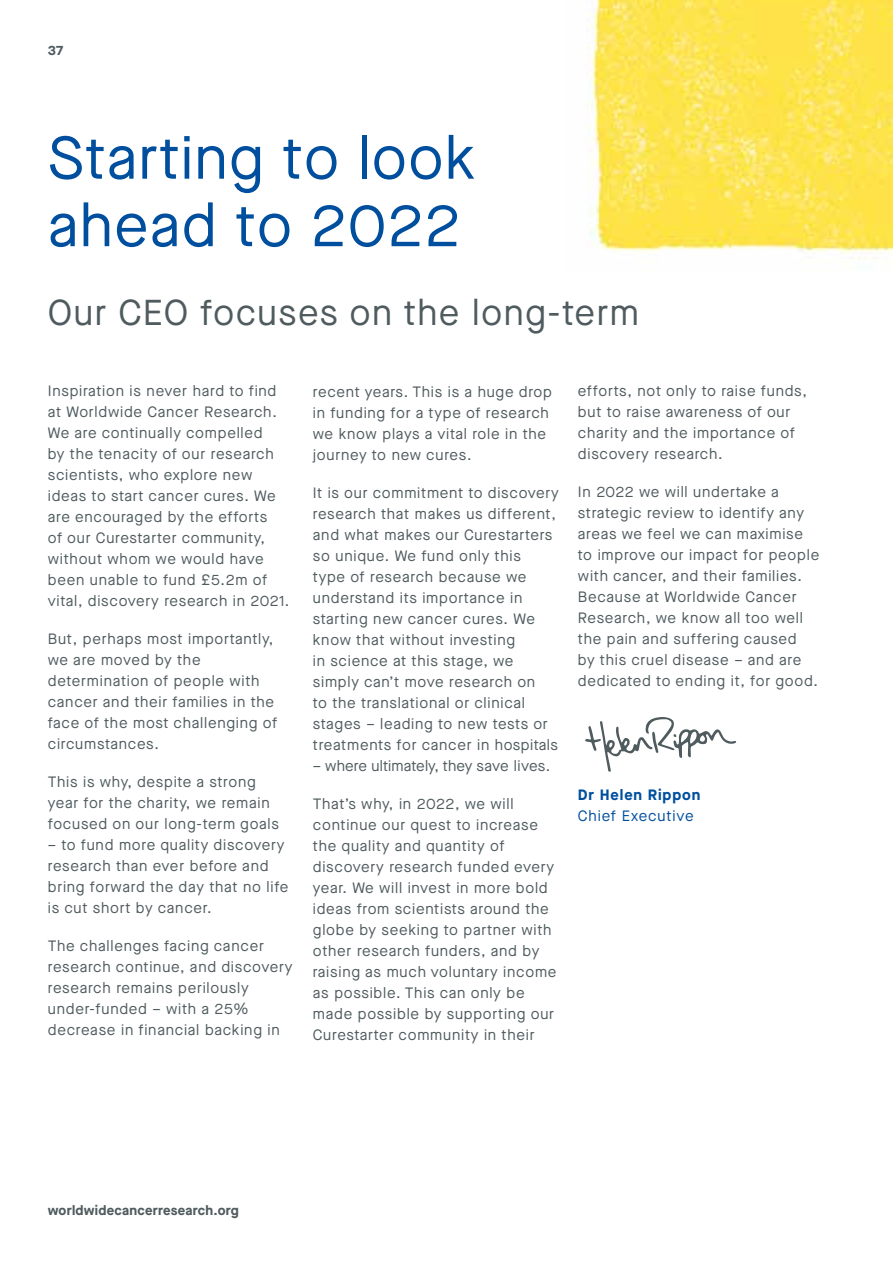
<style>
.page{position:relative;width:893px;height:1263px;background:#fff}
.page>*{position:absolute;margin:0;border:0;box-sizing:border-box;transform-origin:0 0}
.t1{font:60px/67.5px "Maison Neue";letter-spacing:.02em;color:#004f9f}
.t2{font:36px "Maison Neue";letter-spacing:.04em;color:#4f5b5e}
.t3{font:15px/21px "Maison Neue";letter-spacing:.05em;color:#4f5b5e}
.t4{font:15px "Maison Neue";letter-spacing:.01em;color:#4f5b5e}
.t5{font:15px "Maison Neue";letter-spacing:.06em;color:#004f9f}
.t6{font:700 15px "Maison Neue";letter-spacing:.06em;color:#004f9f}
.t7{font:700 13.5px "Maison Neue";letter-spacing:.02em;color:#4f5b5e}
</style>
<div class="page">
<img style="left:587px;top:0;width:306px;height:259px">
<img style="left:883px;top:57px;width:10px;height:202px">
<svg style="left:585px;top:717px;width:151px;height:55px"></svg>
<p class="t7" style="left:48px;top:41px;width:17px">37</p>
<h1 class="t1" style="left:48px;top:123px;width:429px">Starting to look ahead to 2022</h1>
<h2 class="t2" style="left:48px;top:289px;width:593px">Our CEO focuses on the long-term</h2>
<p class="t3" style="left:48px;top:380px;width:243px">Inspiration is never hard to find at Worldwide Cancer Research.<br>We are continually compelled<br>by the tenacity of our research scientists, who explore new ideas to start cancer cures. We are encouraged by the efforts<br>of our Curestarter community, without whom we would have been unable to fund £5.2m of vital, discovery research in 2021.</p>
<p class="t3" style="left:48px;top:628px;width:231px">But, perhaps most importantly, we are moved by the determination of people with cancer and their families in the face of the most challenging of circumstances.</p>
<p class="t3" style="left:48px;top:771px;width:233px">This is why, despite a strong year for the charity, we remain focused on our long-term goals</p>
<p class="t3" style="left:48px;top:834px;width:242px">– to fund more quality discovery research than ever before and bring forward the day that no life is cut short by cancer.</p>
<p class="t3" style="left:48px;top:935px;width:246px">The challenges facing cancer research continue, and discovery research remains perilously under-funded – with a 25% decrease in financial backing in</p>
<p class="t3" style="left:313px;top:381px;width:241px">recent years. This is a huge drop in funding for a type of research we know plays a vital role in the journey to new cures.</p>
<p class="t3" style="left:313px;top:482px;width:247px">It is our commitment to discovery research that makes us different, and what makes our Curestarters so unique. We fund only this<br>type of research because we understand its importance in starting new cancer cures. We know that without investing<br>in science at this stage, we simply can’t move research on<br>to the translational or clinical stages – leading to new tests or treatments for cancer in hospitals</p>
<p class="t4" style="left:313px;top:755px;width:239px">– where ultimately, they save lives.</p>
<p class="t3" style="left:313px;top:793px;width:245px">That’s why, in 2022, we will continue our quest to increase the quality and quantity of discovery research funded every year. We will invest in more bold ideas from scientists around the globe by seeking to partner with other research funders, and by raising as much voluntary income as possible. This can only be made possible by supporting our<br>Curestarter community in their</p>
<p class="t3" style="left:578px;top:380px;width:231px">efforts, not only to raise funds, but to raise awareness of our charity and the importance of discovery research.</p>
<p class="t3" style="left:578px;top:481px;width:243px">In 2022 we will undertake a strategic review to identify any areas we feel we can maximise to improve our impact for people with cancer, and their families.<br>Because at Worldwide Cancer<br>Research, we know all too well the pain and suffering caused<br>by this cruel disease – and are dedicated to ending it, for good.</p>
<p class="t6" style="left:578px;top:784px;width:124px">Dr Helen Rippon</p>
<p class="t5" style="left:578px;top:806px;width:117px">Chief Executive</p>
<p class="t7" style="left:48px;top:1201px;width:192px">worldwidecancerresearch.org</p>
</div>
